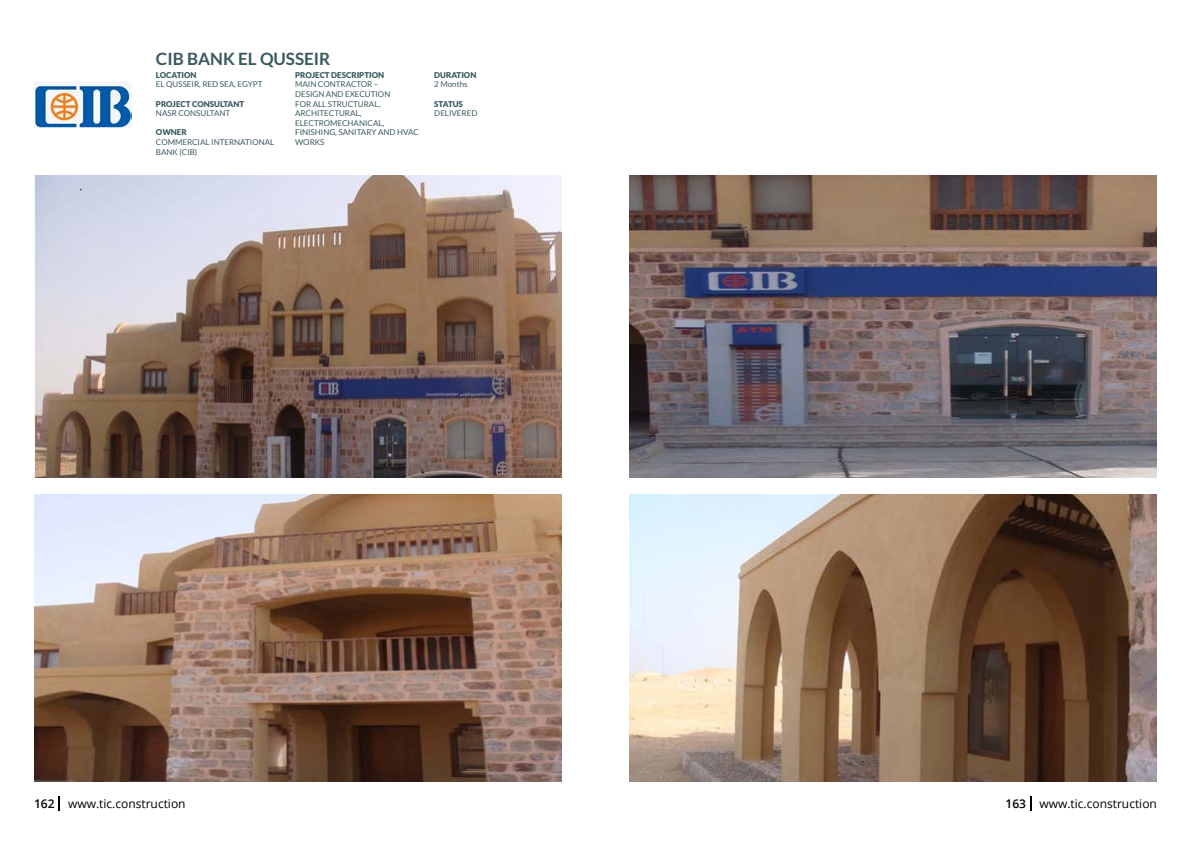
<style>
.page{position:relative;width:1191px;height:842px;background:#fff}
.page>*{position:absolute;margin:0;border:0;box-sizing:border-box;transform-origin:0 0}
.t1{font:700 17px "Lato";color:#38595e}
.t2{font:12px "Open Sans";color:#000}
.t3{font:8px/9.6px "Lato";color:#38595e}
.t4{font:900 8px "Lato";color:#38595e}
.s1{font-weight:600}
</style>
<div class="page">
<img style="left:34px;top:81px;width:98px;height:47px">
<img style="left:34px;top:176px;width:527px;height:302px">
<img style="left:34px;top:495px;width:527px;height:286px">
<img style="left:629px;top:176px;width:528px;height:302px">
<img style="left:629px;top:495px;width:528px;height:286px">
<svg style="left:59px;top:796px;width:1px;height:15px"></svg>
<svg style="left:1030px;top:796px;width:1px;height:15px"></svg>
<h1 class="t1" style="left:156px;top:49px;width:176px">CIB BANK EL QUSSEIR</h1>
<p class="t4" style="left:156px;top:70px;width:42px">LOCATION</p>
<p class="t3" style="left:156px;top:80px;width:108px">EL QUSSEIR, RED SEA, EGYPT</p>
<p class="t4" style="left:156px;top:99px;width:90px">PROJECT CONSULTANT</p>
<p class="t3" style="left:156px;top:108px;width:76px">NASR CONSULTANT</p>
<p class="t4" style="left:156px;top:128px;width:32px">OWNER</p>
<p class="t3" style="left:156px;top:137px;width:120px">COMMERCIAL INTERNATIONAL<br>BANK (CIB)</p>
<p class="t4" style="left:295px;top:70px;width:91px">PROJECT DESCRIPTION</p>
<p class="t3" style="left:295px;top:80px;width:125px">MAIN CONTRACTOR –<br>DESIGN AND EXECUTION<br>FOR ALL STRUCTURAL,<br>ARCHITECTURAL,<br>ELECTROMECHANICAL,<br>FINISHING, SANITARY AND HVAC<br>WORKS</p>
<p class="t4" style="left:434px;top:70px;width:44px">DURATION</p>
<p class="t3" style="left:434px;top:80px;width:35px">2 Months</p>
<p class="t4" style="left:434px;top:99px;width:30px">STATUS</p>
<p class="t3" style="left:434px;top:108px;width:45px">DELIVERED</p>
<h2 class="t2" style="left:34px;top:795px;width:153px"><span class="s1">162</span> www.tic.construction</h2>
<h2 class="t2" style="left:1005px;top:795px;width:153px"><span class="s1">163</span> www.tic.construction</h2>
</div>
